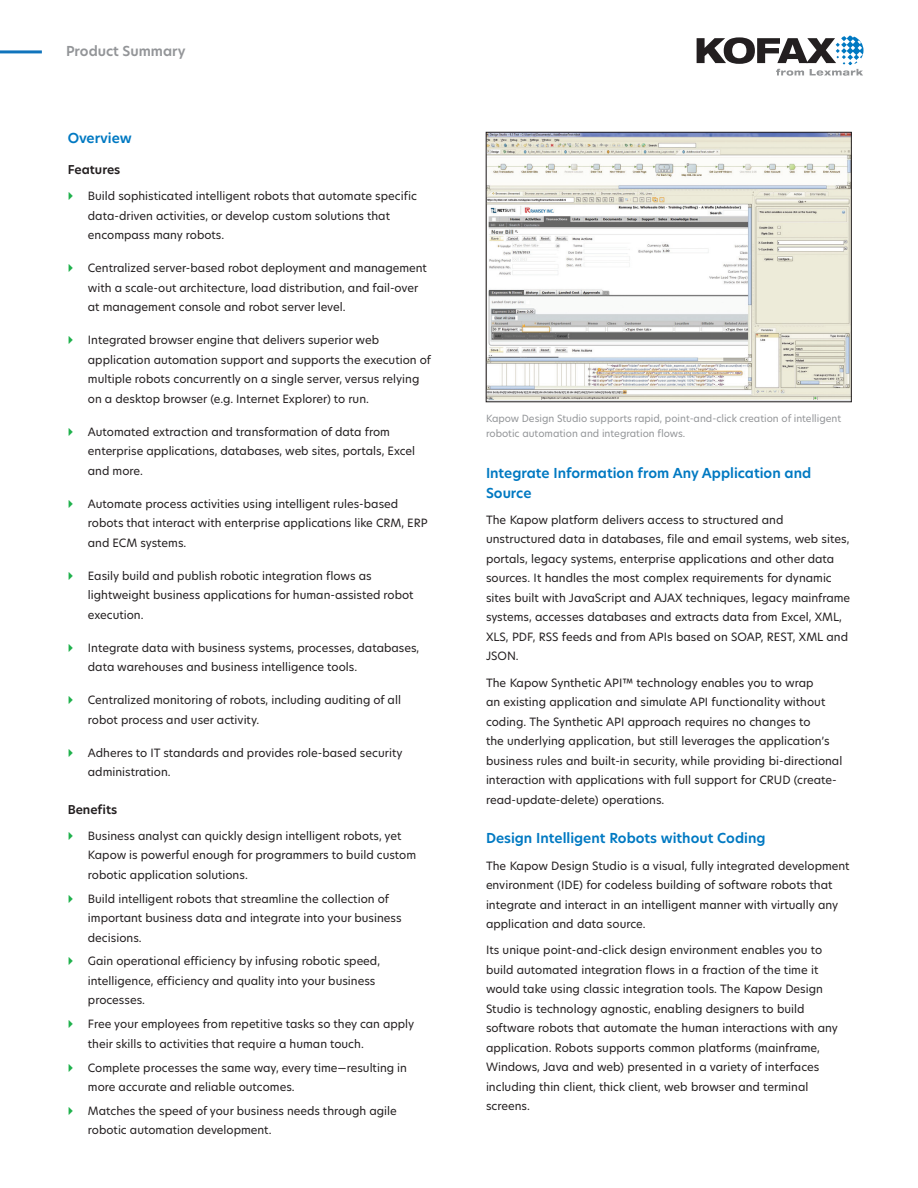
<style>
.page{position:relative;width:918px;height:1188px;background:#fff}
.page>*{position:absolute;margin:0;border:0;box-sizing:border-box;transform-origin:0 0}
.Headline_eng-A4{font:600 13.5px/19.5px "TP Hero";color:#0079c2}
.Document_Label_Style{font:600 13.5px "TP Hero";color:#939598}
.Subtitle___PURPLE{font:600 12px "TP Hero";color:#231f20}
.Headline_eng-A4-2{font:11.25px/19.5px "TP Hero";color:#231f20}
.Image_Caption_US{font:9.75px/15px "TP Hero";color:#939598}
</style>
<div class="page">
<img style="left:488px;top:134px;width:362px;height:265px">
<div style="left:486px;top:132px;width:366px;height:270px;border:1px solid #231f20"></div>
<hr style="left:0;top:50px;width:42px;height:3px;background:#1074bc">
<svg style="left:697px;top:36px;width:166px;height:40px"></svg>
<p class="Document_Label_Style" style="left:66px;top:42px;width:121px">Product Summary</p>
<p class="Headline_eng-A4" style="left:68px;top:128px;width:66px">Overview</p>
<p class="Subtitle___PURPLE" style="left:68px;top:161px;width:54px">Features</p>
<p class="Headline_eng-A4-2" style="left:88px;top:186px;width:331px">Build sophisticated intelligent robots that automate specific data-driven activities, or develop custom solutions that encompass many robots.</p>
<p class="Headline_eng-A4-2" style="left:88px;top:258px;width:341px">Centralized server-based robot deployment and management with a scale-out architecture, load distribution, and fail-over at management console and robot server level.</p>
<p class="Headline_eng-A4-2" style="left:88px;top:330px;width:345px">Integrated browser engine that delivers superior web application automation support and supports the execution of multiple robots concurrently on a single server, versus relying on a desktop browser (e.g. Internet Explorer) to run.</p>
<p class="Headline_eng-A4-2" style="left:88px;top:421px;width:329px">Automated extraction and transformation of data from enterprise applications, databases, web sites, portals, Excel and more.</p>
<p class="Headline_eng-A4-2" style="left:88px;top:493px;width:341px">Automate process activities using intelligent rules-based robots that interact with enterprise applications like CRM, ERP and ECM systems.</p>
<p class="Headline_eng-A4-2" style="left:88px;top:565px;width:327px">Easily build and publish robotic integration flows as lightweight business applications for human-assisted robot execution.</p>
<p class="Headline_eng-A4-2" style="left:88px;top:637px;width:333px">Integrate data with business systems, processes, databases, data warehouses and business intelligence tools.</p>
<p class="Headline_eng-A4-2" style="left:88px;top:690px;width:315px">Centralized monitoring of robots, including auditing of all robot process and user activity.</p>
<p class="Headline_eng-A4-2" style="left:88px;top:742px;width:316px">Adheres to IT standards and provides role-based security administration.</p>
<p class="Subtitle___PURPLE" style="left:68px;top:801px;width:51px">Benefits</p>
<p class="Headline_eng-A4-2" style="left:88px;top:826px;width:330px">Business analyst can quickly design intelligent robots, yet<br>Kapow is powerful enough for programmers to build custom robotic application solutions.</p>
<p class="Headline_eng-A4-2" style="left:88px;top:888px;width:315px">Build intelligent robots that streamline the collection of important business data and integrate into your business decisions.</p>
<p class="Headline_eng-A4-2" style="left:88px;top:951px;width:294px">Gain operational efficiency by infusing robotic speed, intelligence, efficiency and quality into your business processes.</p>
<p class="Headline_eng-A4-2" style="left:88px;top:1014px;width:328px">Free your employees from repetitive tasks so they can apply their skills to activities that require a human touch.</p>
<p class="Headline_eng-A4-2" style="left:88px;top:1057px;width:321px">Complete processes the same way, every time—resulting in more accurate and reliable outcomes.</p>
<p class="Headline_eng-A4-2" style="left:88px;top:1101px;width:310px">Matches the speed of your business needs through agile robotic automation development.</p>
<p class="Image_Caption_US" style="left:486px;top:410px;width:357px">Kapow Design Studio supports rapid, point-and-click creation of intelligent robotic automation and integration flows.</p>
<p class="Headline_eng-A4" style="left:486px;top:463px;width:327px">Integrate Information from Any Application and<br>Source</p>
<p class="Headline_eng-A4-2" style="left:486px;top:510px;width:366px">The Kapow platform delivers access to structured and unstructured data in databases, file and email systems, web sites, portals, legacy systems, enterprise applications and other data sources. It handles the most complex requirements for dynamic sites built with JavaScript and AJAX techniques, legacy mainframe systems, accesses databases and extracts data from Excel, XML, XLS, PDF, RSS feeds and from APIs based on SOAP, REST, XML and JSON.</p>
<p class="Headline_eng-A4-2" style="left:486px;top:673px;width:358px">The Kapow Synthetic API™ technology enables you to wrap<br>an existing application and simulate API functionality without coding. The Synthetic API approach requires no changes to<br>the underlying application, but still leverages the application’s business rules and built-in security, while providing bi-directional interaction with applications with full support for CRUD (create&shy;read-update-delete) operations.</p>
<p class="Headline_eng-A4" style="left:486px;top:829px;width:281px">Design Intelligent Robots without Coding</p>
<p class="Headline_eng-A4-2" style="left:486px;top:856px;width:365px">The Kapow Design Studio is a visual, fully integrated development environment (IDE) for codeless building of software robots that integrate and interact in an intelligent manner with virtually any application and data source.</p>
<p class="Headline_eng-A4-2" style="left:486px;top:940px;width:353px">Its unique point-and-click design environment enables you to build automated integration flows in a fraction of the time it would take using classic integration tools. The Kapow Design Studio is technology agnostic, enabling designers to build software robots that automate the human interactions with any application. Robots supports common platforms (mainframe, Windows, Java and web) presented in a variety of interfaces including thin client, thick client, web browser and terminal screens.</p>
</div>
